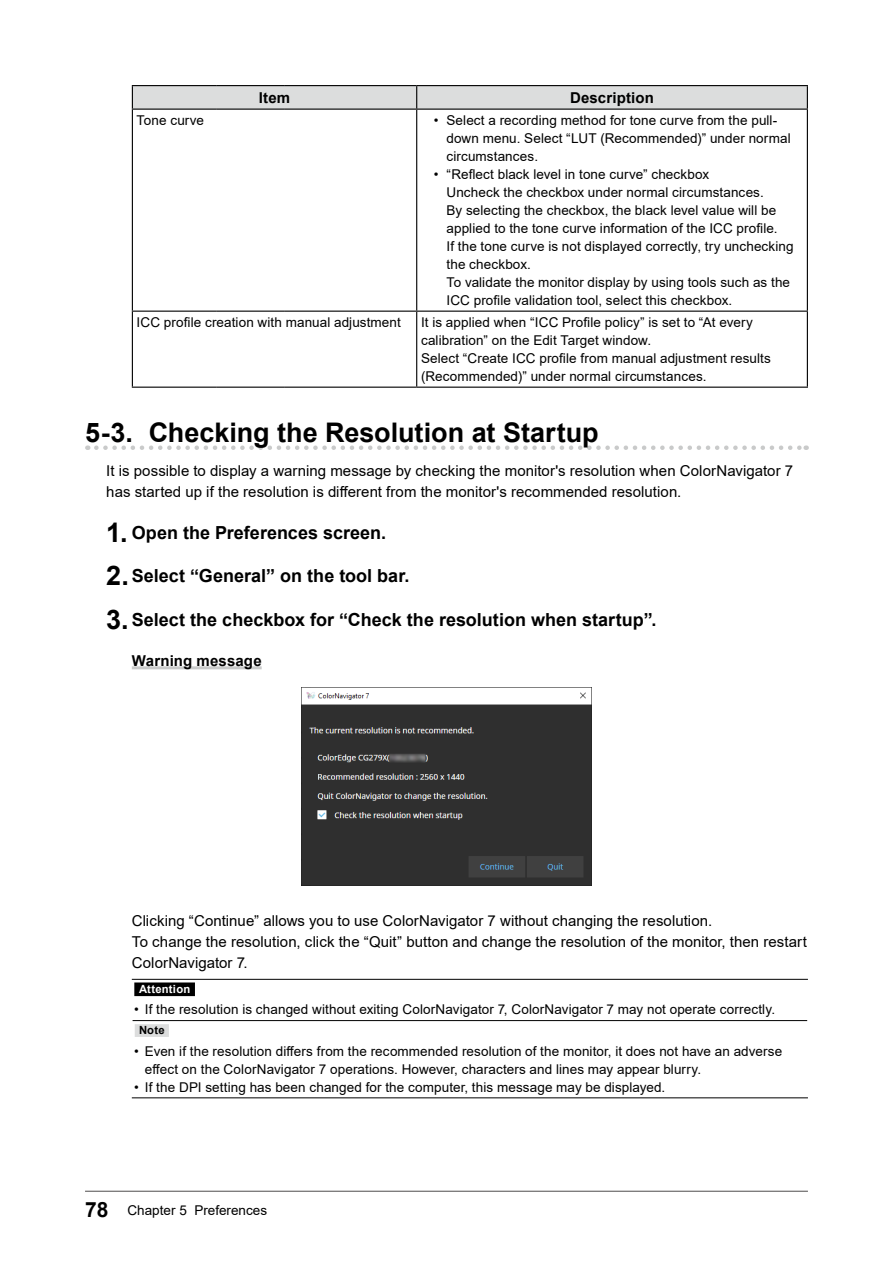
<style>
.page{position:relative;width:893px;height:1263px;background:#fff}
.page>*{position:absolute;margin:0;border:0;box-sizing:border-box;transform-origin:0 0}
.t1{font:700 27px "Arial";color:#000}
.t2{font:700 18px "Arial";color:#000}
.t3{font:15px/21px "Arial";letter-spacing:.005em;color:#000}
.t4{font:700 15px "Arial";letter-spacing:.01em;color:#000}
.t5{font:13.5px/18px "Arial";letter-spacing:.01em;color:#000}
.t6{font:700 11.25px "Arial";letter-spacing:.02em;color:#fff}
.t7{font:700 11.25px "Arial";color:#000}
.s1{font-size:27px}
.s2{font-weight:700;font-size:21px}
</style>
<div class="page">
<hr style="left:85px;top:1191px;width:723px;height:1px;background:#595757">
<svg style="left:96px;top:445px;width:711px;height:5px"></svg>
<hr style="left:132px;top:666px;width:130px;height:3px;background:#c9caca">
<hr style="left:132px;top:85px;width:85px;height:1px;background:#000">
<hr style="left:217px;top:85px;width:68px;height:1px;background:#000">
<hr style="left:285px;top:85px;width:132px;height:1px;background:#000">
<hr style="left:417px;top:85px;width:391px;height:1px;background:#000">
<svg style="left:132px;top:86px;width:676px;height:23px"></svg>
<hr style="left:132px;top:109px;width:85px;height:1px;background:#000">
<hr style="left:217px;top:109px;width:68px;height:1px;background:#000">
<hr style="left:285px;top:109px;width:132px;height:1px;background:#000">
<hr style="left:417px;top:109px;width:391px;height:1px;background:#000">
<hr style="left:132px;top:110px;width:1px;height:201px;background:#000">
<hr style="left:416px;top:110px;width:1px;height:201px;background:#000">
<hr style="left:807px;top:110px;width:1px;height:201px;background:#000">
<hr style="left:132px;top:311px;width:85px;height:1px;background:#000">
<hr style="left:132px;top:312px;width:1px;height:75px;background:#000">
<hr style="left:217px;top:311px;width:68px;height:1px;background:#000">
<hr style="left:285px;top:311px;width:132px;height:1px;background:#000">
<hr style="left:417px;top:311px;width:391px;height:1px;background:#000">
<hr style="left:416px;top:312px;width:1px;height:75px;background:#000">
<hr style="left:807px;top:312px;width:1px;height:75px;background:#000">
<hr style="left:132px;top:387px;width:85px;height:1px;background:#000">
<hr style="left:217px;top:387px;width:68px;height:1px;background:#000">
<hr style="left:285px;top:387px;width:132px;height:1px;background:#000">
<hr style="left:417px;top:387px;width:391px;height:1px;background:#000">
<img style="left:302px;top:687px;width:289px;height:198px">
<hr style="left:132px;top:979px;width:676px;height:1px;background:#000">
<hr style="left:133px;top:1020px;width:674px;height:1px;background:#000">
<hr style="left:132px;top:1097px;width:676px;height:1px;background:#000">
<div style="left:134px;top:982px;width:61px;height:14px;background:#000"></div>
<div style="left:135px;top:1024px;width:34px;height:13px;background:#dcdddd"></div>
<p class="t4" style="left:259px;top:87px;width:33px">Item</p>
<p class="t4" style="left:570px;top:87px;width:85px">Description</p>
<p class="t5" style="left:137px;top:111px;width:69px">Tone curve</p>
<p class="t5" style="left:446px;top:111px;width:346px;text-indent:-13px">• Select a recording method for tone curve from the pull&shy;down menu. Select “LUT (Recommended)” under normal circumstances.</p>
<p class="t5" style="left:446px;top:165px;width:349px;text-indent:-13px">• “Reflect black level in tone curve” checkbox<br>Uncheck the checkbox under normal circumstances.<br>By selecting the checkbox, the black level value will be applied to the tone curve information of the ICC profile.<br>If the tone curve is not displayed correctly, try unchecking the checkbox.<br>To validate the monitor display by using tools such as the ICC profile validation tool, select this checkbox.</p>
<p class="t5" style="left:137px;top:313px;width:266px">ICC profile creation with manual adjustment</p>
<p class="t5" style="left:421px;top:313px;width:351px">It is applied when “ICC Profile policy” is set to “At every calibration” on the Edit Target window.<br>Select “Create ICC profile from manual adjustment results (Recommended)” under normal circumstances.</p>
<h1 class="t1" style="left:85px;top:413px;width:515px">5-3. Checking the Resolution at Startup</h1>
<p class="t3" style="left:106px;top:460px;width:688px">It is possible to display a warning message by checking the monitor's resolution when ColorNavigator 7 has started up if the resolution is different from the monitor's recommended resolution.</p>
<h2 class="t2" style="left:106px;top:520px;width:281px"><span class="s1">1.</span> Open the Preferences screen.</h2>
<h2 class="t2" style="left:106px;top:563px;width:305px"><span class="s1">2.</span>Select “General” on the tool bar.</h2>
<h2 class="t2" style="left:106px;top:607px;width:552px"><span class="s1">3.</span> Select the checkbox for “Check the resolution when startup”.</h2>
<p class="t4" style="left:132px;top:650px;width:131px">Warning message</p>
<p class="t3" style="left:132px;top:910px;width:677px">Clicking “Continue” allows you to use ColorNavigator 7 without changing the resolution.<br>To change the resolution, click the “Quit” button and change the resolution of the monitor, then restart<br>ColorNavigator 7.</p>
<p class="t6" style="left:139px;top:981px;width:53px">Attention</p>
<p class="t5" style="left:134px;top:1000px;width:642px">• If the resolution is changed without exiting ColorNavigator 7, ColorNavigator 7 may not operate correctly.</p>
<p class="t7" style="left:139px;top:1022px;width:27px">Note</p>
<p class="t5" style="left:145px;top:1042px;width:639px;text-indent:-11px">• Even if the resolution differs from the recommended resolution of the monitor, it does not have an adverse effect on the ColorNavigator 7 operations. However, characters and lines may appear blurry.</p>
<p class="t5" style="left:134px;top:1078px;width:533px">• If the DPI setting has been changed for the computer, this message may be displayed.</p>
<p class="t5" style="left:85px;top:1201px;width:184px"><span class="s2">78</span> Chapter 5 Preferences</p>
</div>
